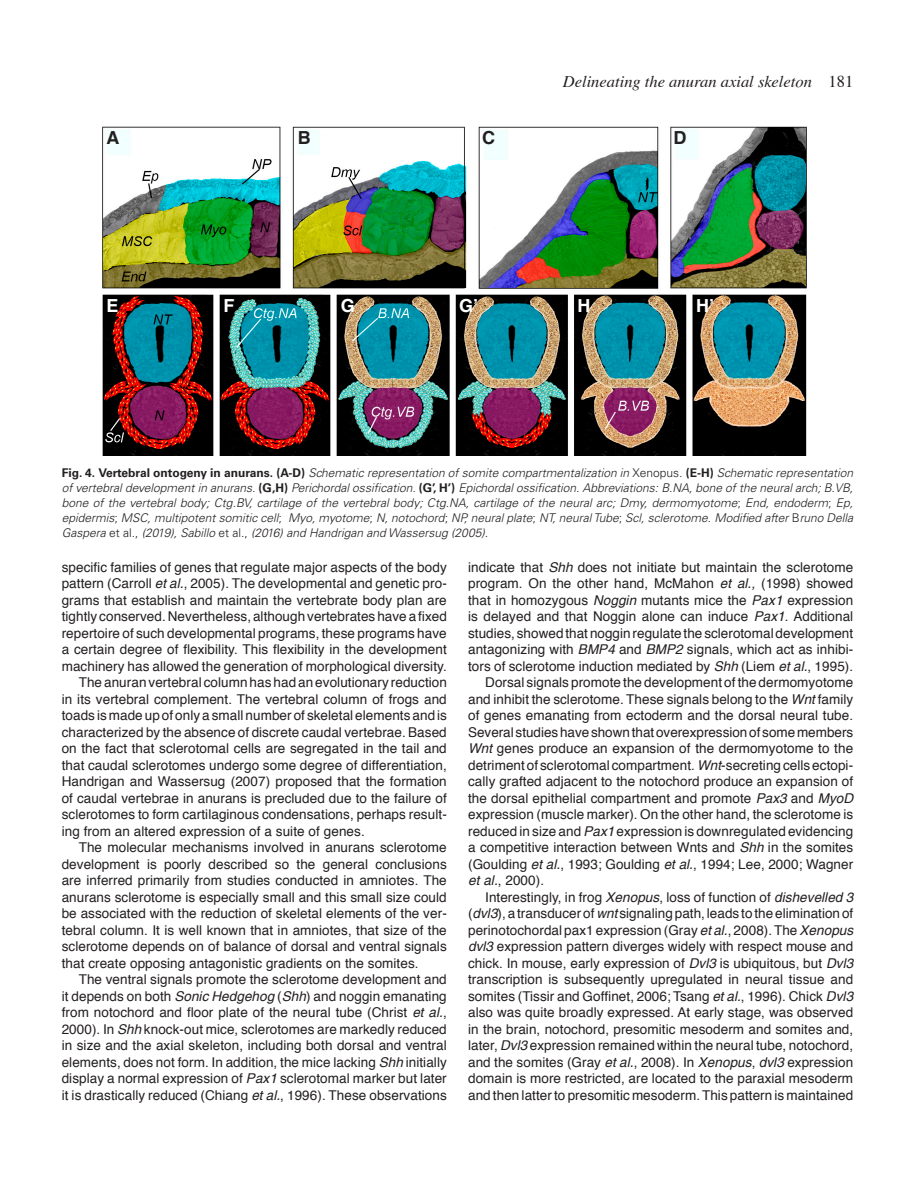
<style>
.page{position:relative;width:915px;height:1191px;background:#fff}
.page>*{position:absolute;margin:0;border:0;box-sizing:border-box;transform-origin:0 0}
._0-PictureA_B_C{font:700 18px "Helvetica";color:#fff}
._0-PictureA_B_C-2{font:700 18px "Helvetica";color:#231f20}
.t1{font:italic 16.5px "Times";color:#231f20}
._0-Texto{font:13.5px/16.5px "Helvetica";letter-spacing:.005em;color:#231f20;text-align:justify}
._0-PictureLegendText{font:italic 300 12px/15px "Univers LT Std";color:#231f20;text-align:justify}
.s1{font-style:normal}
.s2{font-weight:700;font-style:normal}
.s3{font-style:italic}
</style>
<div class="page">
<img style="left:102px;top:126px;width:704px;height:329px">
<p class="t1" style="left:562px;top:73px;width:292px">Delineating the anuran axial skeleton <span class="s1">181</span></p>
<p class="_0-PictureA_B_C-2" style="left:106px;top:126px;width:14px">A</p>
<p class="_0-PictureA_B_C-2" style="left:298px;top:126px;width:14px">B</p>
<p class="_0-PictureA_B_C-2" style="left:482px;top:126px;width:14px">C</p>
<p class="_0-PictureA_B_C-2" style="left:673px;top:126px;width:14px">D</p>
<p class="_0-PictureA_B_C" style="left:106px;top:295px;width:14px">E</p>
<p class="_0-PictureA_B_C" style="left:223px;top:295px;width:12px">F</p>
<p class="_0-PictureA_B_C" style="left:341px;top:295px;width:16px">G</p>
<p class="_0-PictureA_B_C" style="left:459px;top:295px;width:21px">G’</p>
<p class="_0-PictureA_B_C" style="left:577px;top:295px;width:14px">H</p>
<p class="_0-PictureA_B_C" style="left:695px;top:295px;width:19px">H’</p>
<p class="_0-PictureLegendText" style="left:62px;top:466px;width:792px"><span class="s2">Fig. 4. Vertebral ontogeny in anurans. (A-D)</span> Schematic representation of somite compartmentalization in <span class="s1">Xenopus</span>. <span class="s2">(E-H)</span> Schematic representation of vertebral development in anurans. <span class="s2">(G,H)</span> Perichordal ossification. <span class="s2">(G’, H’)</span> Epichordal ossification. Abbreviations: B.NA, bone of the neural arch; B.VB, bone of the vertebral body; Ctg.BV, cartilage of the vertebral body; Ctg.NA, cartilage of the neural arc; Dmy, dermomyotome<span class="s1">;</span> End, endoderm<span class="s1">;</span> Ep, epidermis<span class="s1">;</span> MSC, multipotent somitic cell<span class="s1">;</span> Myo, myotome<span class="s1">;</span> N, notochord<span class="s1">;</span> NP, neural plate<span class="s1">;</span> NT, neural Tube<span class="s1">;</span> Scl, sclerotome<span class="s1">.</span> Modified after <span class="s1">B</span>runo Della Gaspera <span class="s1">et al.,</span> (2019), Sabillo <span class="s1">et al.,</span> (2016) and Handrigan and Wassersug (2005).</p>
<p class="_0-Texto" style="left:62px;top:559px;width:386px">specific families of genes that regulate major aspects of the body pattern (Carroll <span class="s3">et al.</span>, 2005). The developmental and genetic pro&shy;grams that establish and maintain the vertebrate body plan are tightly conserved. Nevertheless, although vertebrates have a fixed repertoire of such developmental programs, these programs have a certain degree of flexibility. This flexibility in the development machinery has allowed the generation of morphological diversity.</p>
<p class="_0-Texto" style="left:62px;top:674px;width:386px;text-indent:17px">The anuran vertebral column has had an evolutionary reduction in its vertebral complement. The vertebral column of frogs and toads is made up of only a small number of skeletal elements and is characterized by the absence of discrete caudal vertebrae. Based on the fact that sclerotomal cells are segregated in the tail and that caudal sclerotomes undergo some degree of differentiation, Handrigan and Wassersug (2007) proposed that the formation of caudal vertebrae in anurans is precluded due to the failure of sclerotomes to form cartilaginous condensations, perhaps result&shy;ing from an altered expression of a suite of genes.</p>
<p class="_0-Texto" style="left:62px;top:839px;width:386px;text-indent:17px">The molecular mechanisms involved in anurans sclerotome development is poorly described so the general conclusions are inferred primarily from studies conducted in amniotes. The anurans sclerotome is especially small and this small size could be associated with the reduction of skeletal elements of the ver&shy;tebral column. It is well known that in amniotes, that size of the sclerotome depends on of balance of dorsal and ventral signals that create opposing antagonistic gradients on the somites.</p>
<p class="_0-Texto" style="left:62px;top:971px;width:386px;text-indent:17px">The ventral signals promote the sclerotome development and it depends on both <span class="s3">Sonic Hedgehog</span> (<span class="s3">Shh</span>) and noggin emanating from notochord and floor plate of the neural tube (Christ <span class="s3">et al.</span>, 2000). In <span class="s3">Shh</span> knock-out mice, sclerotomes are markedly reduced in size and the axial skeleton, including both dorsal and ventral elements, does not form. In addition, the mice lacking <span class="s3">Shh</span> initially display a normal expression of <span class="s3">Pax1</span> sclerotomal marker but later it is drastically reduced (Chiang <span class="s3">et al.</span>, 1996). These observations</p>
<p class="_0-Texto" style="left:468px;top:559px;width:386px">indicate that <span class="s3">Shh</span> does not initiate but maintain the sclerotome program. On the other hand, McMahon <span class="s3">et al.,</span> (1998) showed that in homozygous <span class="s3">Noggin</span> mutants mice the <span class="s3">Pax1</span> expression is delayed and that Noggin alone can induce <span class="s3">Pax1</span>. Additional studies, showed that noggin regulate the sclerotomal development antagonizing with <span class="s3">BMP4</span> and <span class="s3">BMP2</span> signals, which act as inhibi&shy;tors of sclerotome induction mediated by <span class="s3">Shh</span> (Liem <span class="s3">et al.</span>, 1995).</p>
<p class="_0-Texto" style="left:468px;top:674px;width:386px;text-indent:17px">Dorsal signals promote the development of the dermomyotome and inhibit the sclerotome. These signals belong to the <span class="s3">Wnt</span> family of genes emanating from ectoderm and the dorsal neural tube.<br>Several studies have shown that overexpression of some members <span class="s3">Wnt</span> genes produce an expansion of the dermomyotome to the detriment of sclerotomal compartment. <span class="s3">Wnt</span>-secreting cells ectopi&shy;cally grafted adjacent to the notochord produce an expansion of the dorsal epithelial compartment and promote <span class="s3">Pax3</span> and <span class="s3">MyoD </span>expression (muscle marker). On the other hand, the sclerotome is reduced in size and <span class="s3">Pax1</span> expression is downregulated evidencing a competitive interaction between Wnts and <span class="s3">Shh</span> in the somites (Goulding <span class="s3">et al.</span>, 1993; Goulding <span class="s3">et al.</span>, 1994; Lee, 2000; Wagner <span class="s3">et al.</span>, 2000).</p>
<p class="_0-Texto" style="left:468px;top:889px;width:386px;text-indent:17px">Interestingly, in frog <span class="s3">Xenopus</span>, loss of function of <span class="s3">dishevelled 3 </span>(<span class="s3">dvl3</span>), a transducer of <span class="s3">wnt</span> signaling path, leads to the elimination of perinotochordal pax1 expression (Gray <span class="s3">et al.</span>, 2008). The <span class="s3">Xenopus dvl3</span> expression pattern diverges widely with respect mouse and chick. In mouse, early expression of <span class="s3">Dvl3</span> is ubiquitous, but <span class="s3">Dvl3 </span>transcription is subsequently upregulated in neural tissue and somites (Tissir and Goffinet, 2006; Tsang <span class="s3">et al.</span>, 1996). Chick <span class="s3">Dvl3 </span>also was quite broadly expressed. At early stage, was observed in the brain, notochord, presomitic mesoderm and somites and, later, <span class="s3">Dvl3</span> expression remained within the neural tube, notochord, and the somites (Gray <span class="s3">et al.</span>, 2008). In <span class="s3">Xenopus</span>, <span class="s3">dvl3</span> expression domain is more restricted, are located to the paraxial mesoderm and then latter to presomitic mesoderm. This pattern is maintained</p>
</div>
